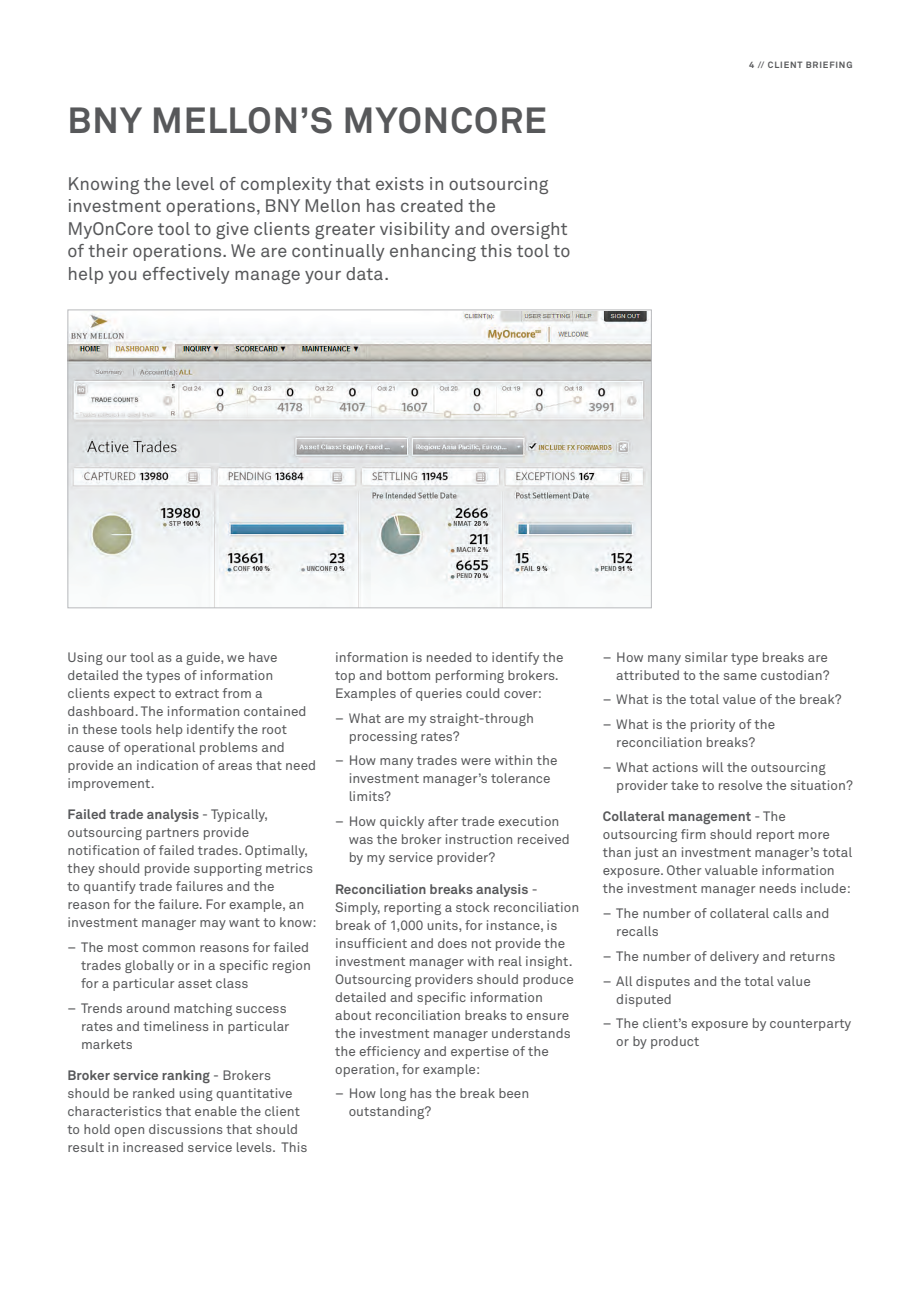
<style>
.page{position:relative;width:920px;height:1290px;background:#fff}
.page>*{position:absolute;margin:0;border:0;box-sizing:border-box;transform-origin:0 0}
.t1{font:700 36px "Akkurat Pro";letter-spacing:.03em;color:#57585a}
.t2{font:18px/22.5px "Akkurat Pro";letter-spacing:.005em;color:#57585a}
.t3{font:13.5px/18px "Akkurat Pro";letter-spacing:.005em;color:#57585a}
.t4{font:700 9px "Akkurat Pro";letter-spacing:.09em;color:#57585a}
.s1{font-weight:700}
</style>
<div class="page">
<img style="left:70px;top:311px;width:580px;height:295px">
<div style="left:68px;top:309px;width:584px;height:299px;border:1px solid #b8b9bc"></div>
<h1 class="t1" style="left:68px;top:98px;width:481px">BNY Mellon’s myoncore</h1>
<p class="t2" style="left:68px;top:173px;width:504px">Knowing the level of complexity that exists in outsourcing investment operations, BNY Mellon has created the MyOnCore tool to give clients greater visibility and oversight of their operations. We are continually enhancing this tool to help you effectively manage your data.</p>
<p class="t4" style="left:749px;top:59px;width:105px">4 // CLIENT BRIEFING</p>
<p class="t3" style="left:68px;top:649px;width:250px">Using our tool as a guide, we have detailed the types of information clients expect to extract from a dashboard. The information contained in these tools help identify the root cause of operational problems and provide an indication of areas that need improvement.</p>
<p class="t3" style="left:68px;top:806px;width:251px"><span class="s1">Failed trade analysis</span> - Typically, outsourcing partners provide notification of failed trades. Optimally, they should provide supporting metrics to quantify trade failures and the reason for the failure. For example, an investment manager may want to know:</p>
<p class="t3" style="left:81px;top:939px;width:232px;text-indent:-14px">– The most common reasons for failed trades globally or in a specific region for a particular asset class</p>
<p class="t3" style="left:81px;top:999px;width:210px;text-indent:-14px">– Trends around matching success rates and timeliness in particular markets</p>
<p class="t3" style="left:68px;top:1067px;width:241px"><span class="s1">Broker service ranking</span> - Brokers should be ranked using quantitative characteristics that enable the client to hold open discussions that should result in increased service levels. This</p>
<p class="t3" style="left:335px;top:648px;width:230px">information is needed to identify the top and bottom performing brokers.<br>Examples of queries could cover:</p>
<p class="t3" style="left:349px;top:709px;width:187px;text-indent:-14px">– What are my straight-through processing rates?</p>
<p class="t3" style="left:349px;top:752px;width:210px;text-indent:-14px">– How many trades were within the investment manager’s tolerance limits?</p>
<p class="t3" style="left:349px;top:813px;width:223px;text-indent:-14px">– How quickly after trade execution was the broker instruction received by my service provider?</p>
<p class="t3" style="left:335px;top:880px;width:246px"><span class="s1">Reconciliation breaks analysis</span> - Simply, reporting a stock reconciliation break of 1,000 units, for instance, is insufficient and does not provide the investment manager with real insight.<br>Outsourcing providers should produce detailed and specific information about reconciliation breaks to ensure the investment manager understands the efficiency and expertise of the operation, for example:</p>
<p class="t3" style="left:349px;top:1085px;width:182px;text-indent:-14px">– How long has the break been outstanding?</p>
<p class="t3" style="left:603px;top:648px;width:228px;text-align:right">– How many similar type breaks are attributed to the same custodian?</p>
<p class="t3" style="left:603px;top:691px;width:240px">– What is the total value of the break?</p>
<p class="t3" style="left:603px;top:716px;width:174px;text-align:center">– What is the priority of the reconciliation breaks?</p>
<p class="t3" style="left:616px;top:759px;width:238px;text-indent:-13px">– What actions will the outsourcing provider take to resolve the situation?</p>
<p class="t3" style="left:603px;top:808px;width:251px"><span class="s1">Collateral management</span> - The outsourcing firm should report more than just an investment manager’s total exposure. Other valuable information the investment manager needs include:</p>
<p class="t3" style="left:616px;top:905px;width:215px;text-indent:-13px">– The number of collateral calls and recalls</p>
<p class="t3" style="left:603px;top:948px;width:234px">– The number of delivery and returns</p>
<p class="t3" style="left:616px;top:972px;width:196px;text-indent:-14px">– All disputes and the total value disputed</p>
<p class="t3" style="left:616px;top:1015px;width:237px;text-indent:-13px">– The client’s exposure by counterparty or by product</p>
</div>
